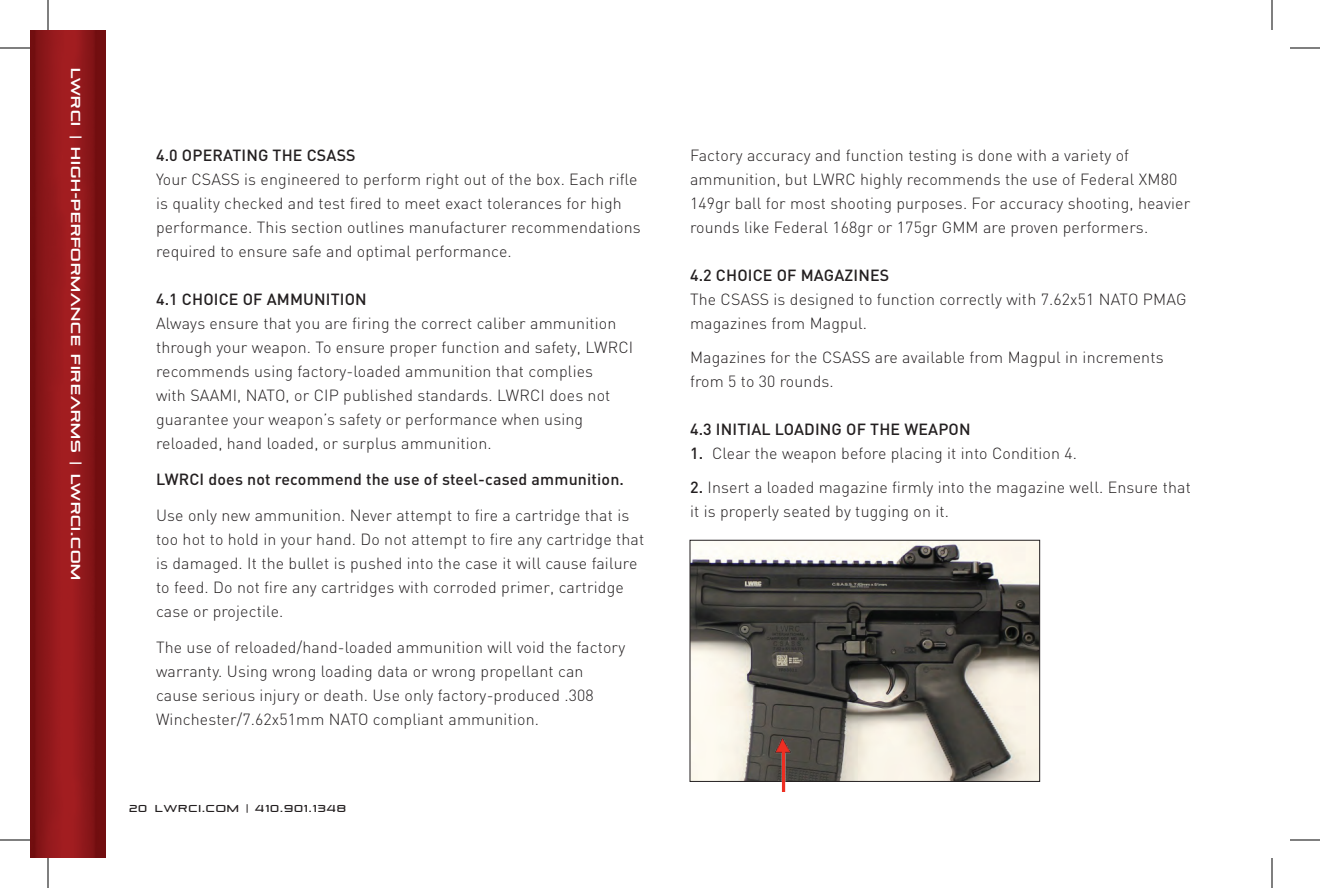
<style>
.page{position:relative;width:1320px;height:888px;background:#fff}
.page>*{position:absolute;margin:0;border:0;box-sizing:border-box;transform-origin:0 0}
.t1{font:300 16px/24px "DIN";letter-spacing:.01em;color:#231f20}
.t2{font:500 16px "DIN";letter-spacing:.01em;color:#231f20}
.t3{font:700 13px "Pirulen Rg";letter-spacing:.075em;color:#fff}
.t4{font:10px "Pirulen";letter-spacing:.1em;color:#231f20}
.s1{font-weight:500}
</style>
<div class="page">
<img style="left:30px;top:30px;width:76px;height:828px">
<img style="left:692px;top:542px;width:346px;height:238px">
<div style="left:690px;top:540px;width:350px;height:242px;border:1px solid #231f20"></div>
<img style="left:771px;top:734px;width:24px;height:57px">
<hr style="left:0;top:48px;width:30px;height:1px;background:#000">
<hr style="left:1290px;top:48px;width:30px;height:1px;background:#000">
<hr style="left:0;top:840px;width:30px;height:1px;background:#000">
<hr style="left:1290px;top:840px;width:30px;height:1px;background:#000">
<hr style="left:48px;top:0;width:1px;height:30px;background:#000">
<hr style="left:48px;top:858px;width:1px;height:30px;background:#000">
<hr style="left:1272px;top:0;width:1px;height:30px;background:#000">
<hr style="left:1272px;top:858px;width:1px;height:30px;background:#000">
<p class="t3" style="left:84px;top:68px;width:513px;rotate:90deg">LWRCI | high-performance firearms | LwRci.com</p>
<p class="t2" style="left:156px;top:145px;width:201px">4.0 OPERATING THE CSASS</p>
<p class="t1" style="left:156px;top:168px;width:486px">Your CSASS is engineered to perform right out of the box. Each rifle is quality checked and test fired to meet exact tolerances for high performance. This section outlines manufacturer recommendations required to ensure safe and optimal performance.</p>
<p class="t2" style="left:156px;top:289px;width:212px">4.1 CHOICE OF AMMUNITION</p>
<p class="t1" style="left:156px;top:312px;width:479px">Always ensure that you are firing the correct caliber ammunition through your weapon. To ensure proper function and safety, LWRCI recommends using factory-loaded ammunition that complies<br>with SAAMI, NATO, or CIP published standards. LWRCI does not guarantee your weapon’s safety or performance when using reloaded, hand loaded, or surplus ammunition.</p>
<p class="t2" style="left:156px;top:469px;width:470px">LWRCI does not recommend the use of steel-cased ammunition.</p>
<p class="t1" style="left:156px;top:504px;width:490px">Use only new ammunition. Never attempt to fire a cartridge that is too hot to hold in your hand. Do not attempt to fire any cartridge that is damaged. It the bullet is pushed into the case it will cause failure to feed. Do not fire any cartridges with corroded primer, cartridge case or projectile.</p>
<p class="t1" style="left:156px;top:636px;width:471px">The use of reloaded/hand-loaded ammunition will void the factory warranty. Using wrong loading data or wrong propellant can cause serious injury or death. Use only factory-produced .308<br>Winchester/7.62x51mm NATO compliant ammunition.</p>
<p class="t4" style="left:129px;top:803px;width:219px">20 LWRCI.COM | 410.901.1348</p>
<p class="t1" style="left:690px;top:143px;width:502px">Factory accuracy and function testing is done with a variety of ammunition, but LWRC highly recommends the use of Federal XM80<br>149gr ball for most shooting purposes. For accuracy shooting, heavier rounds like Federal 168gr or 175gr GMM are proven performers.</p>
<p class="t2" style="left:690px;top:265px;width:201px">4.2 CHOICE OF MAGAZINES</p>
<p class="t1" style="left:690px;top:287px;width:498px">The CSASS is designed to function correctly with 7.62x51 NATO PMAG magazines from Magpul.</p>
<p class="t1" style="left:690px;top:345px;width:475px">Magazines for the CSASS are available from Magpul in increments from 5 to 30 rounds.</p>
<p class="t2" style="left:690px;top:419px;width:282px">4.3 INITIAL LOADING OF THE WEAPON</p>
<p class="t1" style="left:690px;top:441px;width:389px"><span class="s1">1.</span> Clear the weapon before placing it into Condition 4.</p>
<p class="t1" style="left:690px;top:475px;width:502px"><span class="s1">2.</span> Insert a loaded magazine firmly into the magazine well. Ensure that it is properly seated by tugging on it.</p>
</div>
